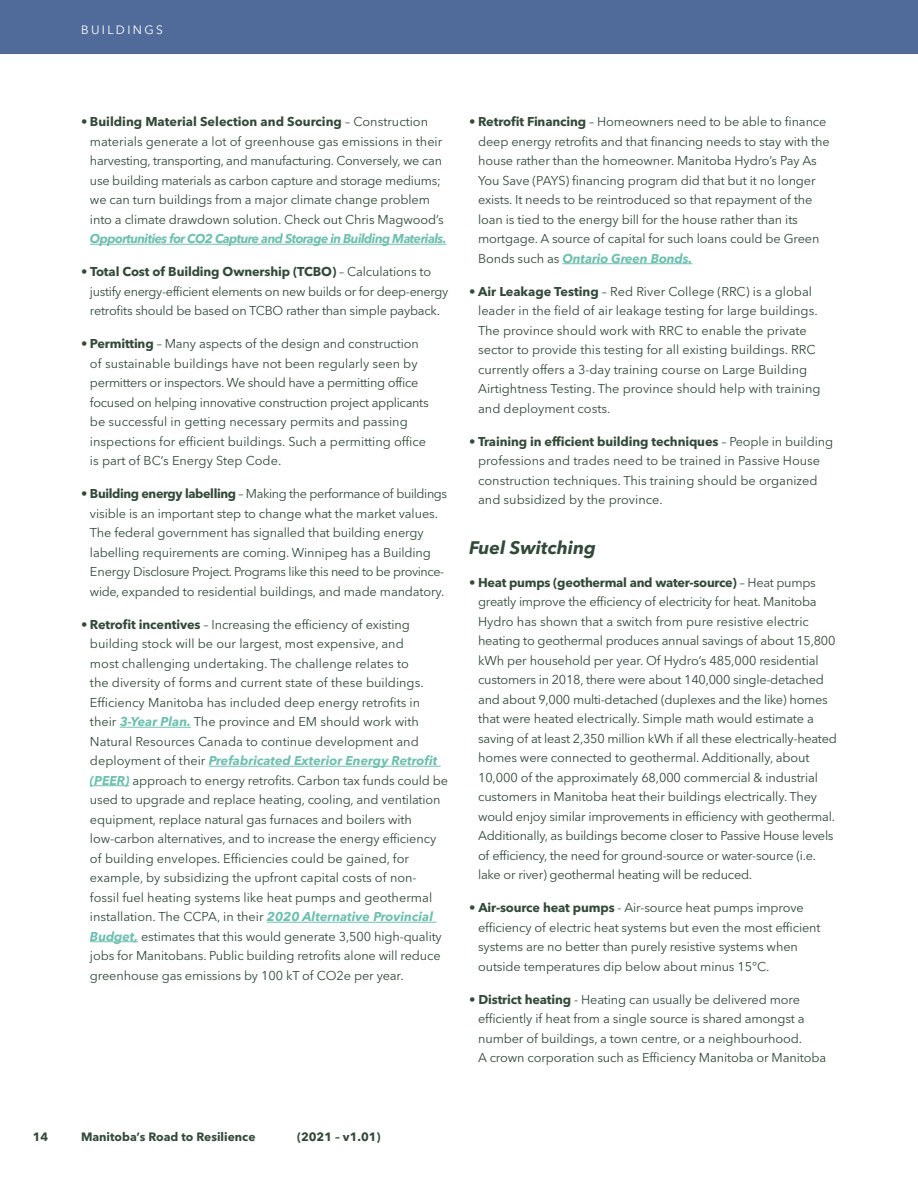
<style>
.page{position:relative;width:918px;height:1188px;background:#fff}
.page>*{position:absolute;margin:0;border:0;box-sizing:border-box;transform-origin:0 0}
.Subhead_2{font:italic 700 18px "Avenir Next LTW02";color:#334a3a}
.t1{font:12.75px/19.5px "Avenir Next LT Pro";letter-spacing:-.01em;color:#334a3a}
.t2{font:700 12px "Avenir Next LT Pro";color:#334a3a}
.Heading{font:12px "Avenir Next LT Pro";letter-spacing:.2em;color:#fff}
.s1{font-weight:700}
.s2{font-family:"Avenir Next LTW02";font-weight:700;font-style:italic;color:#6fc0b0}
</style>
<div class="page">
<hr style="left:90px;top:244px;width:357px;height:1px;background:#6fc0b0">
<hr style="left:120px;top:727px;width:71px;height:1px;background:#6fc0b0">
<hr style="left:209px;top:766px;width:232px;height:1px;background:#6fc0b0">
<hr style="left:90px;top:785px;width:39px;height:1px;background:#6fc0b0">
<hr style="left:267px;top:922px;width:169px;height:1px;background:#6fc0b0">
<hr style="left:90px;top:941px;width:48px;height:1px;background:#6fc0b0">
<hr style="left:562px;top:263px;width:130px;height:1px;background:#6fc0b0">
<div style="left:0;top:0;width:918px;height:54px;background:#506b9a"></div>
<p class="Heading" style="left:81px;top:23px;width:84px">BUILDINGS</p>
<p class="t1" style="left:90px;top:112px;width:358px;text-indent:-9px">• <span class="s1">Building Material Selection and Sourcing</span> – Construction materials generate a lot of greenhouse gas emissions in their harvesting, transporting, and manufacturing. Conversely, we can use building materials as carbon capture and storage mediums; we can turn buildings from a major climate change problem into a climate drawdown solution. Check out Chris Magwood’s <span class="s2">Opportunities for CO2 Capture and Storage in Building Materials.</span></p>
<p class="t1" style="left:90px;top:262px;width:360px;text-indent:-9px"><span class="s1">• Total Cost of Building Ownership (TCBO)</span> – Calculations to justify energy-efficient elements on new builds or for deep-energy retrofits should be based on TCBO rather than simple payback.</p>
<p class="t1" style="left:90px;top:334px;width:340px;text-indent:-9px">• <span class="s1">Permitting</span> – Many aspects of the design and construction of sustainable buildings have not been regularly seen by permitters or inspectors. We should have a permitting office focused on helping innovative construction project applicants be successful in getting necessary permits and passing inspections for efficient buildings. Such a permitting office is part of BC’s Energy Step Code.</p>
<p class="t1" style="left:90px;top:484px;width:359px;text-indent:-9px">• <span class="s1">Building energy labelling</span> – Making the performance of buildings visible is an important step to change what the market values.<br>The federal government has signalled that building energy labelling requirements are coming. Winnipeg has a Building Energy Disclosure Project. Programs like this need to be province&shy;wide, expanded to residential buildings, and made mandatory.</p>
<p class="t1" style="left:90px;top:615px;width:360px;text-indent:-9px">• <span class="s1">Retrofit incentives</span> – Increasing the efficiency of existing building stock will be our largest, most expensive, and<br>most challenging undertaking. The challenge relates to<br>the diversity of forms and current state of these buildings.<br>Efficiency Manitoba has included deep energy retrofits in their <span class="s2">3-Year Plan.</span> The province and EM should work with Natural Resources Canada to continue development and deployment of their <span class="s2">Prefabricated Exterior Energy Retrofit (PEER)</span> approach to energy retrofits. Carbon tax funds could be used to upgrade and replace heating, cooling, and ventilation equipment, replace natural gas furnaces and boilers with low-carbon alternatives, and to increase the energy efficiency of building envelopes. Efficiencies could be gained, for example, by subsidizing the upfront capital costs of non&shy;fossil fuel heating systems like heat pumps and geothermal installation. The CCPA, in their <span class="s2">2020 Alternative Provincial Budget,</span> estimates that this would generate 3,500 high-quality jobs for Manitobans. Public building retrofits alone will reduce greenhouse gas emissions by 100 kT of CO2e per year.</p>
<p class="t1" style="left:478px;top:112px;width:353px;text-indent:-9px">• <span class="s1">Retrofit Financing</span> – Homeowners need to be able to finance deep energy retrofits and that financing needs to stay with the house rather than the homeowner. Manitoba Hydro’s Pay As You Save (PAYS) financing program did that but it no longer exists. It needs to be reintroduced so that repayment of the loan is tied to the energy bill for the house rather than its mortgage. A source of capital for such loans could be Green Bonds such as <span class="s2">Ontario Green Bonds.</span></p>
<p class="t1" style="left:478px;top:282px;width:344px;text-indent:-9px">• <span class="s1">Air Leakage Testing</span> – Red River College (RRC) is a global leader in the field of air leakage testing for large buildings.<br>The province should work with RRC to enable the private sector to provide this testing for all existing buildings. RRC currently offers a 3-day training course on Large Building Airtightness Testing. The province should help with training and deployment costs.</p>
<p class="t1" style="left:478px;top:432px;width:357px;text-indent:-9px">• <span class="s1">Training in efficient building techniques</span> – People in building professions and trades need to be trained in Passive House construction techniques. This training should be organized and subsidized by the province.</p>
<p class="Subhead_2" style="left:469px;top:536px;width:128px">Fuel Switching</p>
<p class="t1" style="left:478px;top:573px;width:360px;text-indent:-9px">• <span class="s1">Heat pumps (geothermal and water-source)</span> – Heat pumps greatly improve the efficiency of electricity for heat. Manitoba Hydro has shown that a switch from pure resistive electric heating to geothermal produces annual savings of about 15,800 kWh per household per year. Of Hydro’s 485,000 residential customers in 2018, there were about 140,000 single-detached and about 9,000 multi-detached (duplexes and the like) homes that were heated electrically. Simple math would estimate a saving of at least 2,350 million kWh if all these electrically-heated homes were connected to geothermal. Additionally, about 10,000 of the approximately 68,000 commercial &amp; industrial customers in Manitoba heat their buildings electrically. They would enjoy similar improvements in efficiency with geothermal.<br>Additionally, as buildings become closer to Passive House levels of efficiency, the need for ground-source or water-source (i.e. lake or river) geothermal heating will be reduced.</p>
<p class="t1" style="left:478px;top:898px;width:344px;text-indent:-9px">• <span class="s1">Air-source heat pumps</span> - Air-source heat pumps improve efficiency of electric heat systems but even the most efficient systems are no better than purely resistive systems when outside temperatures dip below about minus 15°C.</p>
<p class="t1" style="left:478px;top:990px;width:350px;text-indent:-9px">• <span class="s1">District heating</span> - Heating can usually be delivered more efficiently if heat from a single source is shared amongst a number of buildings, a town centre, or a neighbourhood.<br>A crown corporation such as Efficiency Manitoba or Manitoba</p>
<p class="t2" style="left:33px;top:1129px;width:17px">14</p>
<p class="t2" style="left:81px;top:1129px;width:176px">Manitoba’s Road to Resilience</p>
<p class="t2" style="left:297px;top:1129px;width:85px">(2021 – v1.01)</p>
</div>
